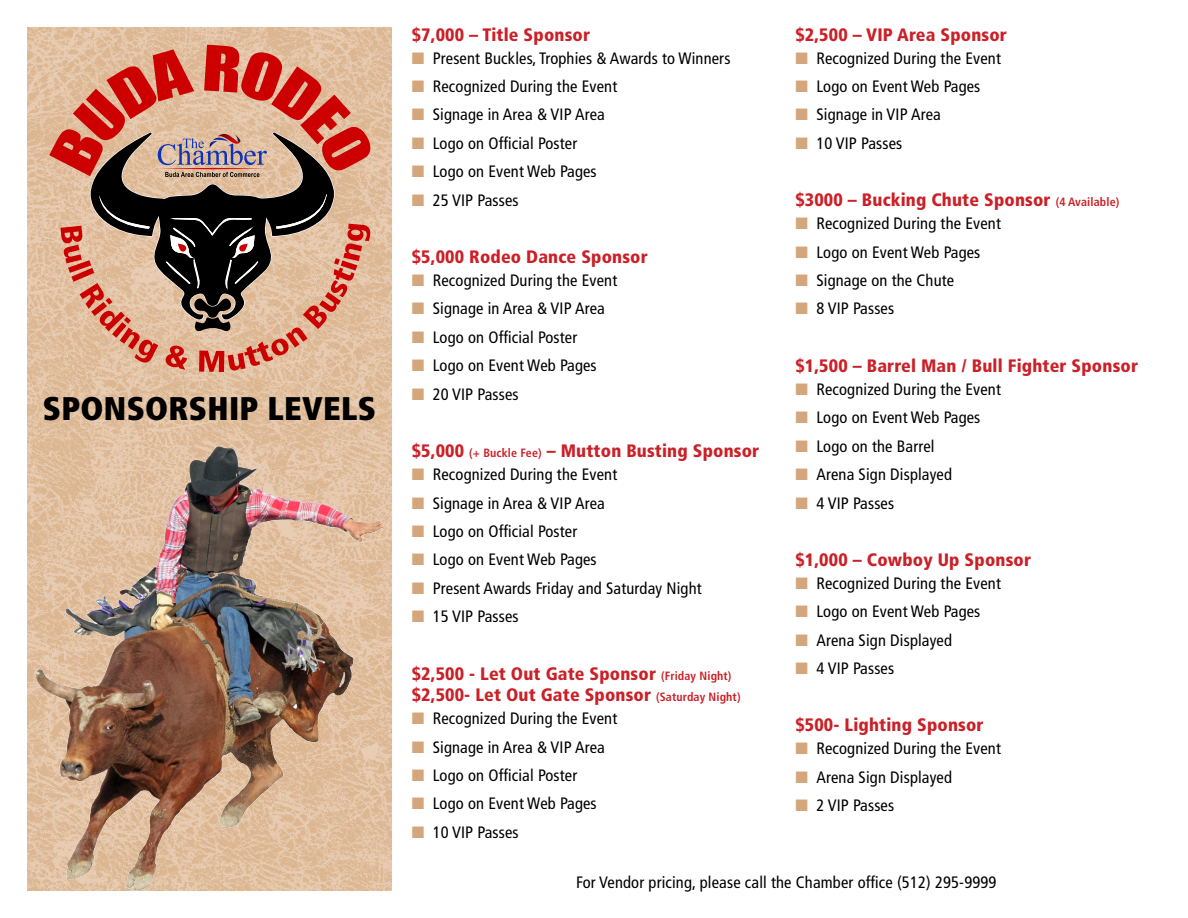
<style>
.page{position:relative;width:1188px;height:918px;background:#fff}
.page>*{position:absolute;margin:0;border:0;box-sizing:border-box;transform-origin:0 0}
.t1{font:900 condensed 32.7px "Frutiger";letter-spacing:.01em;color:#000}
.t2{font:900 condensed 18px/21.6px "Frutiger";letter-spacing:.01em;color:#cb2027}
.t3{font:condensed 16.5px "Frutiger";letter-spacing:.01em;color:#000}
.s1{color:#d4a67c}
.s2{font-weight:700;font-size:12px}
</style>
<div class="page">
<img style="left:27px;top:27px;width:365px;height:864px">
<svg style="left:91px;top:177px;width:243px;height:144px;background:#927d69"></svg>
<svg style="left:60px;top:195px;width:98px;height:170px;background:#c4947d"></svg>
<svg style="left:164px;top:194px;width:207px;height:178px;background:#957462"></svg>
<svg style="left:49px;top:45px;width:322px;height:132px;background:#cf806d"></svg>
<img style="left:33px;top:441px;width:353px;height:450px">
<h1 class="t1" style="left:43px;top:389px;width:335px">SPONSORSHIP LEVELS</h1>
<p class="t2" style="left:412px;top:23px;width:180px">$7,000 – Title Sponsor</p>
<p class="t3" style="left:412px;top:48px;width:320px"><span class="s1">■</span> Present Buckles, Trophies &amp; Awards to Winners</p>
<p class="t3" style="left:412px;top:77px;width:207px"><span class="s1">■</span> Recognized During the Event</p>
<p class="t3" style="left:412px;top:105px;width:195px"><span class="s1">■</span> Signage in Area &amp; VIP Area</p>
<p class="t3" style="left:412px;top:134px;width:167px"><span class="s1">■</span> Logo on Official Poster</p>
<p class="t3" style="left:412px;top:162px;width:186px"><span class="s1">■</span> Logo on Event Web Pages</p>
<p class="t3" style="left:412px;top:190px;width:108px"><span class="s1">■</span> 25 VIP Passes</p>
<p class="t2" style="left:412px;top:246px;width:238px">$5,000 Rodeo Dance Sponsor</p>
<p class="t3" style="left:412px;top:271px;width:207px"><span class="s1">■</span> Recognized During the Event</p>
<p class="t3" style="left:412px;top:299px;width:195px"><span class="s1">■</span> Signage in Area &amp; VIP Area</p>
<p class="t3" style="left:412px;top:328px;width:167px"><span class="s1">■</span> Logo on Official Poster</p>
<p class="t3" style="left:412px;top:356px;width:186px"><span class="s1">■</span> Logo on Event Web Pages</p>
<p class="t3" style="left:412px;top:384px;width:108px"><span class="s1">■</span> 20 VIP Passes</p>
<p class="t2" style="left:412px;top:440px;width:349px">$5,000 <span class="s2">(+ Buckle Fee)</span> – Mutton Busting Sponsor</p>
<p class="t3" style="left:412px;top:465px;width:207px"><span class="s1">■</span> Recognized During the Event</p>
<p class="t3" style="left:412px;top:493px;width:195px"><span class="s1">■</span> Signage in Area &amp; VIP Area</p>
<p class="t3" style="left:412px;top:522px;width:167px"><span class="s1">■</span> Logo on Official Poster</p>
<p class="t3" style="left:412px;top:550px;width:186px"><span class="s1">■</span> Logo on Event Web Pages</p>
<p class="t3" style="left:412px;top:579px;width:291px"><span class="s1">■</span> Present Awards Friday and Saturday Night</p>
<p class="t3" style="left:412px;top:607px;width:108px"><span class="s1">■</span> 15 VIP Passes</p>
<p class="t2" style="left:412px;top:662px;width:330px">$2,500 - Let Out Gate Sponsor <span class="s2">(Friday Night) </span>$2,500- Let Out Gate Sponsor <span class="s2">(Saturday Night)</span></p>
<p class="t3" style="left:412px;top:709px;width:207px"><span class="s1">■</span> Recognized During the Event</p>
<p class="t3" style="left:412px;top:737px;width:195px"><span class="s1">■</span> Signage in Area &amp; VIP Area</p>
<p class="t3" style="left:412px;top:766px;width:167px"><span class="s1">■</span> Logo on Official Poster</p>
<p class="t3" style="left:412px;top:794px;width:186px"><span class="s1">■</span> Logo on Event Web Pages</p>
<p class="t3" style="left:412px;top:823px;width:108px"><span class="s1">■</span> 10 VIP Passes</p>
<p class="t2" style="left:795px;top:23px;width:213px">$2,500 – VIP Area Sponsor</p>
<p class="t3" style="left:795px;top:48px;width:207px"><span class="s1">■</span> Recognized During the Event</p>
<p class="t3" style="left:795px;top:77px;width:186px"><span class="s1">■</span> Logo on Event Web Pages</p>
<p class="t3" style="left:795px;top:105px;width:147px"><span class="s1">■</span> Signage in VIP Area</p>
<p class="t3" style="left:795px;top:134px;width:108px"><span class="s1">■</span> 10 VIP Passes</p>
<p class="t2" style="left:795px;top:189px;width:326px">$3000 – Bucking Chute Sponsor <span class="s2">(4 Available)</span></p>
<p class="t3" style="left:795px;top:214px;width:207px"><span class="s1">■</span> Recognized During the Event</p>
<p class="t3" style="left:795px;top:242px;width:186px"><span class="s1">■</span> Logo on Event Web Pages</p>
<p class="t3" style="left:795px;top:271px;width:160px"><span class="s1">■</span> Signage on the Chute</p>
<p class="t3" style="left:795px;top:299px;width:100px"><span class="s1">■</span> 8 VIP Passes</p>
<p class="t2" style="left:795px;top:355px;width:344px">$1,500 – Barrel Man / Bull Fighter Sponsor</p>
<p class="t3" style="left:795px;top:379px;width:207px"><span class="s1">■</span> Recognized During the Event</p>
<p class="t3" style="left:795px;top:408px;width:186px"><span class="s1">■</span> Logo on Event Web Pages</p>
<p class="t3" style="left:795px;top:436px;width:141px"><span class="s1">■</span> Logo on the Barrel</p>
<p class="t3" style="left:795px;top:465px;width:158px"><span class="s1">■</span> Arena Sign Displayed</p>
<p class="t3" style="left:795px;top:493px;width:100px"><span class="s1">■</span> 4 VIP Passes</p>
<p class="t2" style="left:795px;top:549px;width:237px">$1,000 – Cowboy Up Sponsor</p>
<p class="t3" style="left:795px;top:573px;width:207px"><span class="s1">■</span> Recognized During the Event</p>
<p class="t3" style="left:795px;top:602px;width:186px"><span class="s1">■</span> Logo on Event Web Pages</p>
<p class="t3" style="left:795px;top:630px;width:158px"><span class="s1">■</span> Arena Sign Displayed</p>
<p class="t3" style="left:795px;top:659px;width:100px"><span class="s1">■</span> 4 VIP Passes</p>
<p class="t2" style="left:795px;top:714px;width:190px">$500- Lighting Sponsor</p>
<p class="t3" style="left:795px;top:739px;width:207px"><span class="s1">■</span> Recognized During the Event</p>
<p class="t3" style="left:795px;top:767px;width:158px"><span class="s1">■</span> Arena Sign Displayed</p>
<p class="t3" style="left:795px;top:796px;width:100px"><span class="s1">■</span> 2 VIP Passes</p>
<p class="t3" style="left:576px;top:873px;width:422px">For Vendor pricing, please call the Chamber office (512) 295-9999</p>
</div>
